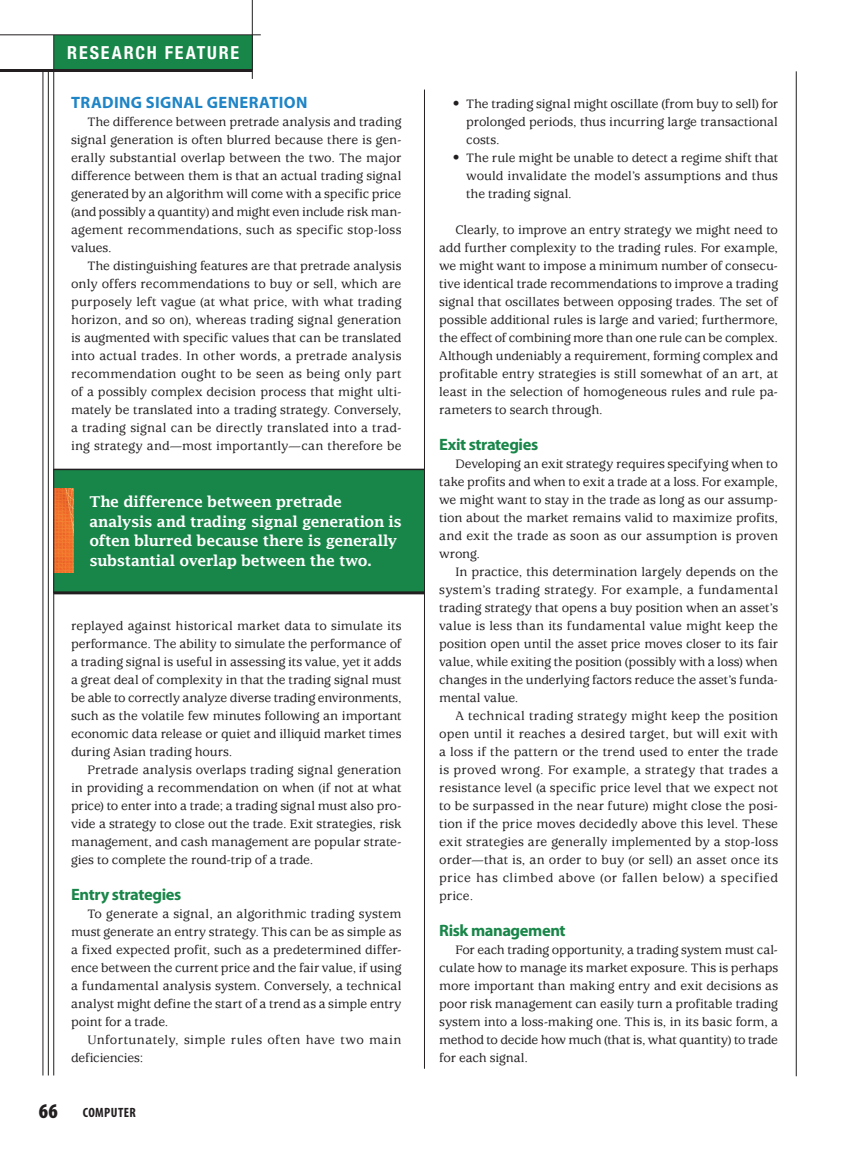
<style>
.page{position:relative;width:851px;height:1161px;background:#fff}
.page>*{position:absolute;margin:0;border:0;box-sizing:border-box;transform-origin:0 0}
.t1{font:900 condensed 21px "Myriad Pro";color:#231f20}
.SECTION_TITLE{font:700 condensed 18px "Helvetica Neue LT Std";letter-spacing:.105em;color:#fff}
.Heading_2{font:700 16.5px "Myriad Pro";letter-spacing:-.025em;color:#198649}
.Heading_1{font:700 16.5px "Myriad Pro";letter-spacing:.025em;color:#1f85c6}
.PULL_QUOTE{font:600 15px/19.5px "Lucida Fax";letter-spacing:-.02em;color:#fff}
.PARAGRAPH{font:500 13.5px/18px "Usherwood Std";letter-spacing:.005em;color:#231f20;text-align:justify}
.LIST_1z{font:500 13.5px/18px "Usherwood Std";letter-spacing:.005em;color:#231f20;text-align:justify}
.LIST_1a{font:500 13.5px/18px "Usherwood Std";color:#231f20;text-align:justify}
.t2{font:700 condensed 13.5px "Myriad Pro";letter-spacing:.03em;color:#231f20}
.s1{font-weight:400}
</style>
<div class="page">
<div style="left:54px;top:35px;width:198px;height:35px;background:#198649"></div>
<hr style="left:0;top:69px;width:252px;height:3px;background:#231f20">
<hr style="left:0;top:34px;width:261px;height:1px;background:#231f20">
<hr style="left:252px;top:0;width:1px;height:79px;background:#231f20">
<hr style="left:795px;top:71px;width:1px;height:1005px;background:#231f20">
<div style="left:53px;top:469px;width:371px;height:124px;background:#198649"></div>
<hr style="left:53px;top:469px;width:371px;height:1px;background:#231f20">
<img style="left:54px;top:489px;width:20px;height:84px">
<hr style="left:53px;top:591px;width:371px;height:3px;background:#231f20">
<hr style="left:424px;top:90px;width:1px;height:979px;background:#231f20">
<hr style="left:48px;top:70px;width:1px;height:1006px;background:#231f20">
<hr style="left:53px;top:35px;width:1px;height:1041px;background:#231f20">
<hr style="left:43px;top:70px;width:1px;height:1006px;background:#231f20">
<p class="SECTION_TITLE" style="left:67px;top:41px;width:173px">RESEARCH FEATURE</p>
<p class="Heading_1" style="left:71px;top:92px;width:238px">TRADING SIGNAL GENERATION</p>
<p class="PARAGRAPH" style="left:71px;top:113px;width:332px;text-indent:16px">The difference between pretrade analysis and trading signal generation is often blurred because there is gen&shy;erally substantial overlap between the two. The major difference between them is that an actual trading signal generated by an algorithm will come with a specific price (and possibly a quantity) and might even include risk man&shy;agement recommendations, such as specific stop-loss values.</p>
<p class="PARAGRAPH" style="left:71px;top:257px;width:332px;text-indent:16px">The distinguishing features are that pretrade analysis only offers recommendations to buy or sell, which are purposely left vague (at what price, with what trading horizon, and so on), whereas trading signal generation is augmented with specific values that can be translated into actual trades. In other words, a pretrade analysis recommendation ought to be seen as being only part of a possibly complex decision process that might ulti&shy;mately be translated into a trading strategy. Conversely, a trading signal can be directly translated into a trad&shy;ing strategy and—most importantly—can therefore be</p>
<p class="PULL_QUOTE" style="left:89px;top:492px;width:314px">The difference between pretrade analysis and trading signal generation is often blurred because there is generally substantial overlap between the two.</p>
<p class="PARAGRAPH" style="left:71px;top:617px;width:332px">replayed against historical market data to simulate its performance. The ability to simulate the performance of a trading signal is useful in assessing its value, yet it adds a great deal of complexity in that the trading signal must be able to correctly analyze diverse trading environments, such as the volatile few minutes following an important economic data release or quiet and illiquid market times during Asian trading hours.</p>
<p class="PARAGRAPH" style="left:71px;top:761px;width:332px;text-indent:16px">Pretrade analysis overlaps trading signal generation in providing a recommendation on when (if not at what price) to enter into a trade; a trading signal must also pro&shy;vide a strategy to close out the trade. Exit strategies, risk management, and cash management are popular strate&shy;gies to complete the round-trip of a trade.</p>
<p class="Heading_2" style="left:71px;top:884px;width:112px">Entry strategies</p>
<p class="PARAGRAPH" style="left:71px;top:905px;width:332px;text-indent:16px">To generate a signal, an algorithmic trading system must generate an entry strategy. This can be as simple as a fixed expected profit, such as a predetermined differ&shy;ence between the current price and the fair value, if using a fundamental analysis system. Conversely, a technical analyst might define the start of a trend as a simple entry point for a trade.</p>
<p class="PARAGRAPH" style="left:71px;top:1031px;width:332px;text-indent:16px">Unfortunately, simple rules often have two main deficiencies:</p>
<p class="t1" style="left:39px;top:1097px;width:20px">66</p>
<p class="t2" style="left:83px;top:1104px;width:54px">COMPUTER</p>
<p class="LIST_1a" style="left:466px;top:95px;width:313px;text-indent:-14px"><span class="s1">•</span> The trading signal might oscillate (from buy to sell) for prolonged periods, thus incurring large transactional costs.</p>
<p class="LIST_1z" style="left:466px;top:149px;width:313px;text-indent:-14px"><span class="s1">•</span> The rule might be unable to detect a regime shift that would invalidate the model’s assumptions and thus the trading signal.</p>
<p class="PARAGRAPH" style="left:439px;top:221px;width:340px;text-indent:16px">Clearly, to improve an entry strategy we might need to add further complexity to the trading rules. For example, we might want to impose a minimum number of consecu&shy;tive identical trade recommendations to improve a trading signal that oscillates between opposing trades. The set of possible additional rules is large and varied; furthermore, the effect of combining more than one rule can be complex.<br>Although undeniably a requirement, forming complex and profitable entry strategies is still somewhat of an art, at least in the selection of homogeneous rules and rule pa&shy;rameters to search through.</p>
<p class="Heading_2" style="left:439px;top:434px;width:100px">Exit strategies</p>
<p class="PARAGRAPH" style="left:439px;top:455px;width:340px;text-indent:16px">Developing an exit strategy requires specifying when to take profits and when to exit a trade at a loss. For example, we might want to stay in the trade as long as our assump&shy;tion about the market remains valid to maximize profits, and exit the trade as soon as our assumption is proven wrong.</p>
<p class="PARAGRAPH" style="left:439px;top:563px;width:340px;text-indent:16px">In practice, this determination largely depends on the system’s trading strategy. For example, a fundamental trading strategy that opens a buy position when an asset’s value is less than its fundamental value might keep the position open until the asset price moves closer to its fair value, while exiting the position (possibly with a loss) when changes in the underlying factors reduce the asset’s funda&shy;mental value.</p>
<p class="PARAGRAPH" style="left:439px;top:707px;width:340px;text-indent:16px">A technical trading strategy might keep the position open until it reaches a desired target, but will exit with a loss if the pattern or the trend used to enter the trade is proved wrong. For example, a strategy that trades a resistance level (a specific price level that we expect not to be surpassed in the near future) might close the posi&shy;tion if the price moves decidedly above this level. These exit strategies are generally implemented by a stop-loss order—that is, an order to buy (or sell) an asset once its price has climbed above (or fallen below) a specified price.</p>
<p class="Heading_2" style="left:439px;top:920px;width:128px">Risk management</p>
<p class="PARAGRAPH" style="left:439px;top:941px;width:340px;text-indent:16px">For each trading opportunity, a trading system must cal&shy;culate how to manage its market exposure. This is perhaps more important than making entry and exit decisions as poor risk management can easily turn a profitable trading system into a loss-making one. This is, in its basic form, a method to decide how much (that is, what quantity) to trade for each signal.</p>
</div>
